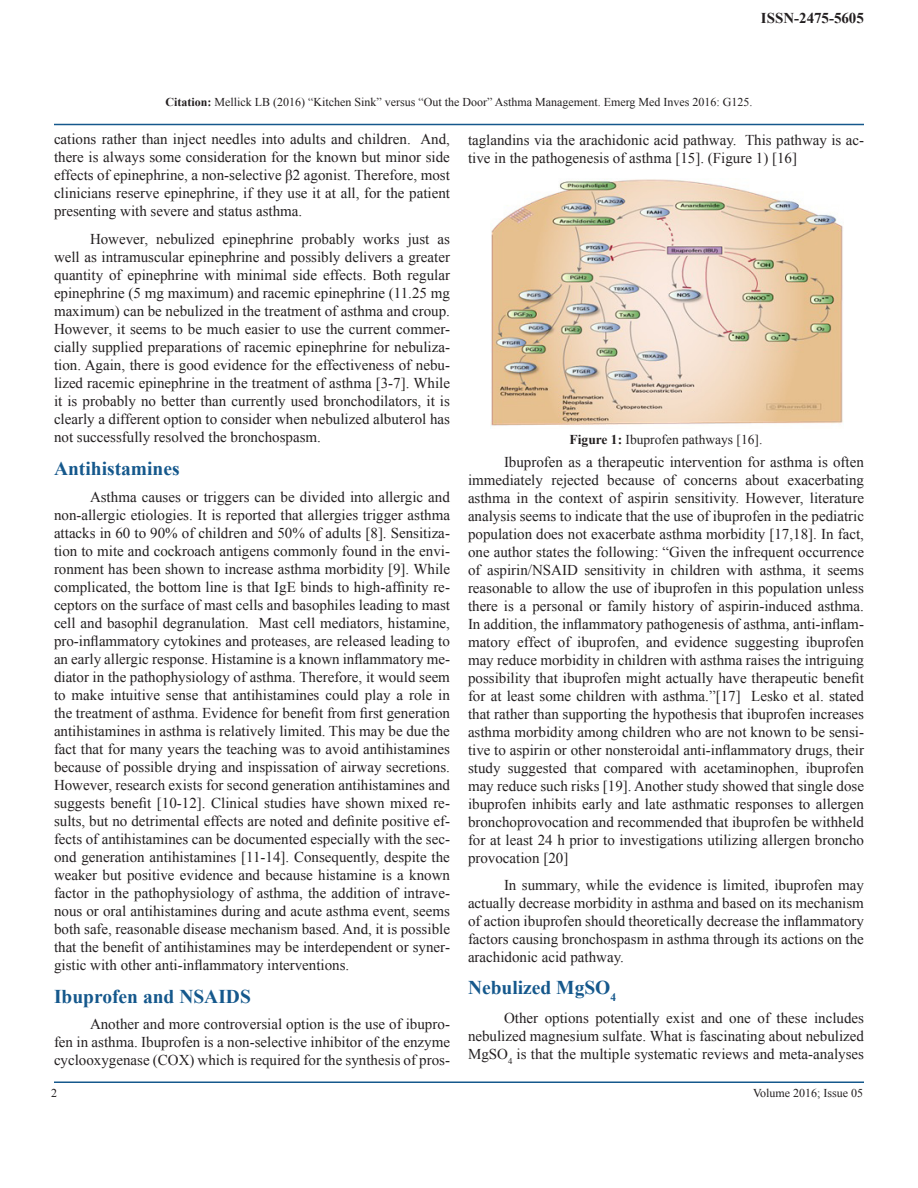
<style>
.page{position:relative;width:918px;height:1188px;background:#fff}
.page>*{position:absolute;margin:0;border:0;box-sizing:border-box;transform-origin:0 0}
.t1{font:700 19.5px "Times New Roman";color:#15588c}
.t2{font:15px/18px "Times New Roman";color:#231f20;text-align:justify}
.t3{font:700 15px "Times New Roman";color:#231f20}
.t4{font:13.5px "Times New Roman";color:#231f20}
.t5{font:12px "Times New Roman";color:#231f20}
.s1{font-weight:700}
</style>
<div class="page">
<hr style="left:54px;top:1082px;width:810px;height:1px;background:#15588c">
<hr style="left:54px;top:124px;width:810px;height:1px;background:#15588c">
<img style="left:491px;top:179px;width:352px;height:247px">
<p class="t3" style="left:761px;top:8px;width:105px">ISSN-2475-5605</p>
<p class="t5" style="left:166px;top:94px;width:588px"><span class="s1">Citation:</span> Mellick LB (2016) “Kitchen Sink” versus “Out the Door” Asthma Management. Emerg Med Inves 2016: G125.</p>
<p class="t2" style="left:54px;top:129px;width:398px">cations rather than inject needles into adults and children. And, there is always some consideration for the known but minor side effects of epinephrine, a non-selective β2 agonist. Therefore, most clinicians reserve epinephrine, if they use it at all, for the patient presenting with severe and status asthma.</p>
<p class="t2" style="left:54px;top:230px;width:398px;text-indent:36px">However, nebulized epinephrine probably works just as well as intramuscular epinephrine and possibly delivers a greater quantity of epinephrine with minimal side effects. Both regular epinephrine (5 mg maximum) and racemic epinephrine (11.25 mg maximum) can be nebulized in the treatment of asthma and croup.<br>However, it seems to be much easier to use the current commer&shy;cially supplied preparations of racemic epinephrine for nebuliza&shy;tion. Again, there is good evidence for the effectiveness of nebu&shy;lized racemic epinephrine in the treatment of asthma [3-7]. While it is probably no better than currently used bronchodilators, it is clearly a different option to consider when nebulized albuterol has not successfully resolved the bronchospasm.</p>
<p class="t1" style="left:54px;top:454px;width:127px">Antihistamines</p>
<p class="t2" style="left:54px;top:487px;width:398px;text-indent:36px">Asthma causes or triggers can be divided into allergic and non-allergic etiologies. It is reported that allergies trigger asthma attacks in 60 to 90% of children and 50% of adults [8]. Sensitiza&shy;tion to mite and cockroach antigens commonly found in the envi&shy;ronment has been shown to increase asthma morbidity [9]. While complicated, the bottom line is that IgE binds to high-affinity re&shy;ceptors on the surface of mast cells and basophiles leading to mast cell and basophil degranulation. Mast cell mediators, histamine, pro-inflammatory cytokines and proteases, are released leading to an early allergic response. Histamine is a known inflammatory me&shy;diator in the pathophysiology of asthma. Therefore, it would seem to make intuitive sense that antihistamines could play a role in the treatment of asthma. Evidence for benefit from first generation antihistamines in asthma is relatively limited. This may be due the fact that for many years the teaching was to avoid antihistamines because of possible drying and inspissation of airway secretions.<br>However, research exists for second generation antihistamines and suggests benefit [10-12]. Clinical studies have shown mixed re&shy;sults, but no detrimental effects are noted and definite positive ef&shy;fects of antihistamines can be documented especially with the sec&shy;ond generation antihistamines [11-14]. Consequently, despite the weaker but positive evidence and because histamine is a known factor in the pathophysiology of asthma, the addition of intrave&shy;nous or oral antihistamines during and acute asthma event, seems both safe, reasonable disease mechanism based. And, it is possible that the benefit of antihistamines may be interdependent or syner&shy;gistic with other anti-inflammatory interventions.</p>
<p class="t1" style="left:54px;top:983px;width:198px">Ibuprofen and NSAIDS</p>
<p class="t2" style="left:54px;top:1015px;width:398px;text-indent:36px">Another and more controversial option is the use of ibupro&shy;fen in asthma. Ibuprofen is a non-selective inhibitor of the enzyme cyclooxygenase (COX) which is required for the synthesis of pros-</p>
<p class="t2" style="left:468px;top:130px;width:397px">taglandins via the arachidonic acid pathway. This pathway is ac&shy;tive in the pathogenesis of asthma [15]. (Figure 1) [16]</p>
<p class="t4" style="left:570px;top:430px;width:194px"><span class="s1">Figure 1:</span> Ibuprofen pathways [16].</p>
<p class="t2" style="left:468px;top:452px;width:398px;text-indent:36px">Ibuprofen as a therapeutic intervention for asthma is often immediately rejected because of concerns about exacerbating asthma in the context of aspirin sensitivity. However, literature analysis seems to indicate that the use of ibuprofen in the pediatric population does not exacerbate asthma morbidity [17,18]. In fact, one author states the following: “Given the infrequent occurrence of aspirin/NSAID sensitivity in children with asthma, it seems reasonable to allow the use of ibuprofen in this population unless there is a personal or family history of aspirin-induced asthma.<br>In addition, the inflammatory pathogenesis of asthma, anti-inflam&shy;matory effect of ibuprofen, and evidence suggesting ibuprofen may reduce morbidity in children with asthma raises the intriguing possibility that ibuprofen might actually have therapeutic benefit for at least some children with asthma.”[17] Lesko et al. stated that rather than supporting the hypothesis that ibuprofen increases asthma morbidity among children who are not known to be sensi&shy;tive to aspirin or other nonsteroidal anti-inflammatory drugs, their study suggested that compared with acetaminophen, ibuprofen may reduce such risks [19]. Another study showed that single dose ibuprofen inhibits early and late asthmatic responses to allergen bronchoprovocation and recommended that ibuprofen be withheld for at least 24 h prior to investigations utilizing allergen broncho provocation [20]</p>
<p class="t2" style="left:468px;top:875px;width:398px;text-indent:36px">In summary, while the evidence is limited, ibuprofen may actually decrease morbidity in asthma and based on its mechanism of action ibuprofen should theoretically decrease the inflammatory factors causing bronchospasm in asthma through its actions on the arachidonic acid pathway.</p>
<p class="t1" style="left:468px;top:974px;width:150px">Nebulized MgSO<sub>4</sub></p>
<p class="t2" style="left:468px;top:1008px;width:398px;text-indent:36px">Other options potentially exist and one of these includes nebulized magnesium sulfate. What is fascinating about nebulized MgSO<sub>4</sub> is that the multiple systematic reviews and meta-analyses</p>
<p class="t5" style="left:51px;top:1085px;width:7px">2</p>
<p class="t5" style="left:753px;top:1085px;width:112px">Volume 2016; Issue 05</p>
</div>
